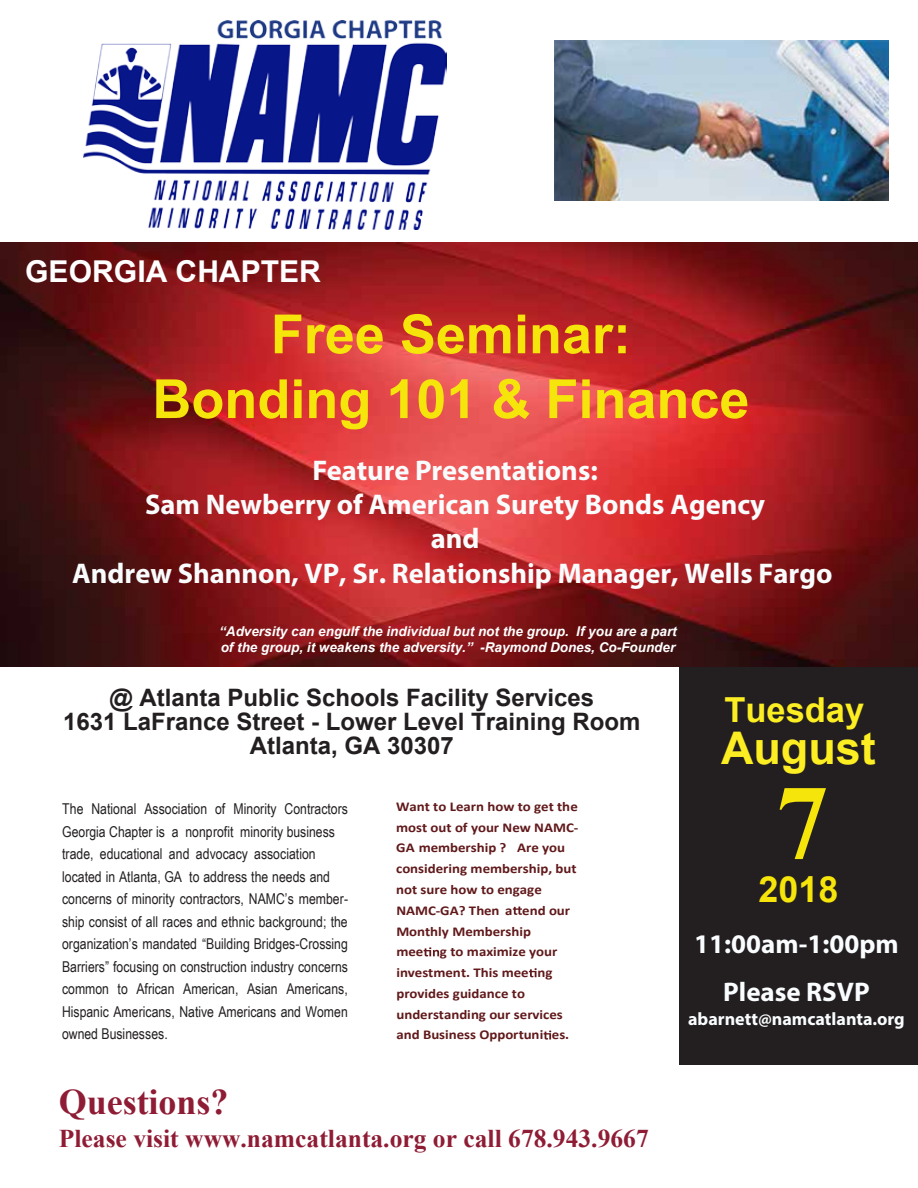
<style>
.page{position:relative;width:918px;height:1188px;background:#fff}
.page>*{position:absolute;margin:0;border:0;box-sizing:border-box;transform-origin:0 0}
.t1{font:700 105px "Times New Roman";color:#f6e50b}
.t2{font:700 54px/64.8px "Arial";color:#f6e50b;text-align:center}
.t3{font:700 45px "Arial";color:#fcee22}
.t4{font:700 36px "Times New Roman";color:#8f1c35}
.t5{font:700 36px "Arial";color:#f6e50b}
.t6{font:700 34.5px "Arial";color:#fcee22}
.t7{font:700 30px "Arial";color:#fff}
.t8{font:700 28.5px/34.2px "Myriad Pro";color:#f9fcfd;text-align:center}
.t9{font:700 27px/48px "Myriad Pro";color:#fafdff;text-align:center}
.t10{font:700 25.5px "Times New Roman";color:#8f1c35}
.t11{font:700 24px/24px "Arial";color:#231f20;text-align:center}
.t12{font:700 18px "Myriad Pro";color:#fafdff}
.t13{font:15px/22.5px "Arial Narrow";color:#231f20}
.t14{font:700 13.5px/20.9px "Calibri";color:#61191b;scale:1.1 1}
.t15{font:italic 700 13.5px/16.2px "Arial";color:#fff}
</style>
<div class="page">
<div style="left:679px;top:666px;width:239px;height:399px;background:#231f20"></div>
<svg style="left:513px;top:907px;width:9px;height:8px"></svg>
<svg style="left:424px;top:947px;width:15px;height:9px"></svg>
<svg style="left:529px;top:968px;width:8px;height:9px"></svg>
<svg style="left:544px;top:1031px;width:7px;height:9px"></svg>
<img style="left:554px;top:41px;width:334px;height:160px">
<img style="left:0;top:243px;width:918px;height:423px">
<img style="left:83px;top:20px;width:363px;height:210px">
<h3 class="t7" style="left:25px;top:251px;width:297px">GEORGIA CHAPTER</h3>
<h2 class="t2" style="left:152px;top:304px;width:599px">Free Seminar:<br>Bonding 101 &amp; Finance</h2>
<h3 class="t8" style="left:72px;top:452px;width:762px">Feature Presentations:<br>Sam Newberry of American Surety Bonds Agency<br>and<br>Andrew Shannon, VP, Sr. Relationship Manager, Wells Fargo</h3>
<p class="t15" style="left:219px;top:624px;width:459px">“Adversity can engulf the individual but not the group. If you are a part of the group, it weakens the adversity.” -Raymond Dones, Co-Founder</p>
<h3 class="t11" style="left:63px;top:686px;width:579px">@ Atlanta Public Schools Facility Services<br>1631 LaFrance Street - Lower Level Training Room<br>Atlanta, GA 30307</h3>
<p class="t13" style="left:62px;top:797px;width:288px">The National Association of Minority Contractors Georgia Chapter is a nonprofit minority business trade, educational and advocacy association located in Atlanta, GA to address the needs and concerns of minority contractors, NAMC’s member&shy;ship consist of all races and ethnic background; the organization’s mandated “Building Bridges-Crossing Barriers” focusing on construction industry concerns common to African American, Asian Americans, Hispanic Americans, Native Americans and Women owned Businesses.</p>
<p class="t14" style="left:396px;top:796px;width:167px">Want to Learn how to get the most out of your New NAMC-<br>GA membership ? Are you considering membership, but not sure how to engage<br>NAMC-GA? Then a end our<br>Monthly Membership<br>mee g to maximize your investment. This mee ng provides guidance to understanding our services and Business Opportuni es.</p>
<h3 class="t6" style="left:724px;top:686px;width:141px">Tuesday</h3>
<h3 class="t3" style="left:721px;top:718px;width:156px">August</h3>
<h1 class="t1" style="left:776px;top:750px;width:54px">7</h1>
<h3 class="t5" style="left:759px;top:865px;width:81px">2018</h3>
<h3 class="t9" style="left:694px;top:919px;width:206px">11:00am-1:00pm<br>Please RSVP</h3>
<p class="t12" style="left:688px;top:1007px;width:218px">abarnett@namcatlanta.org</p>
<h3 class="t4" style="left:59px;top:1077px;width:171px">Questions?</h3>
<h3 class="t10" style="left:59px;top:1121px;width:591px">Please visit www.namcatlanta.org or call 678.943.9667</h3>
</div>
